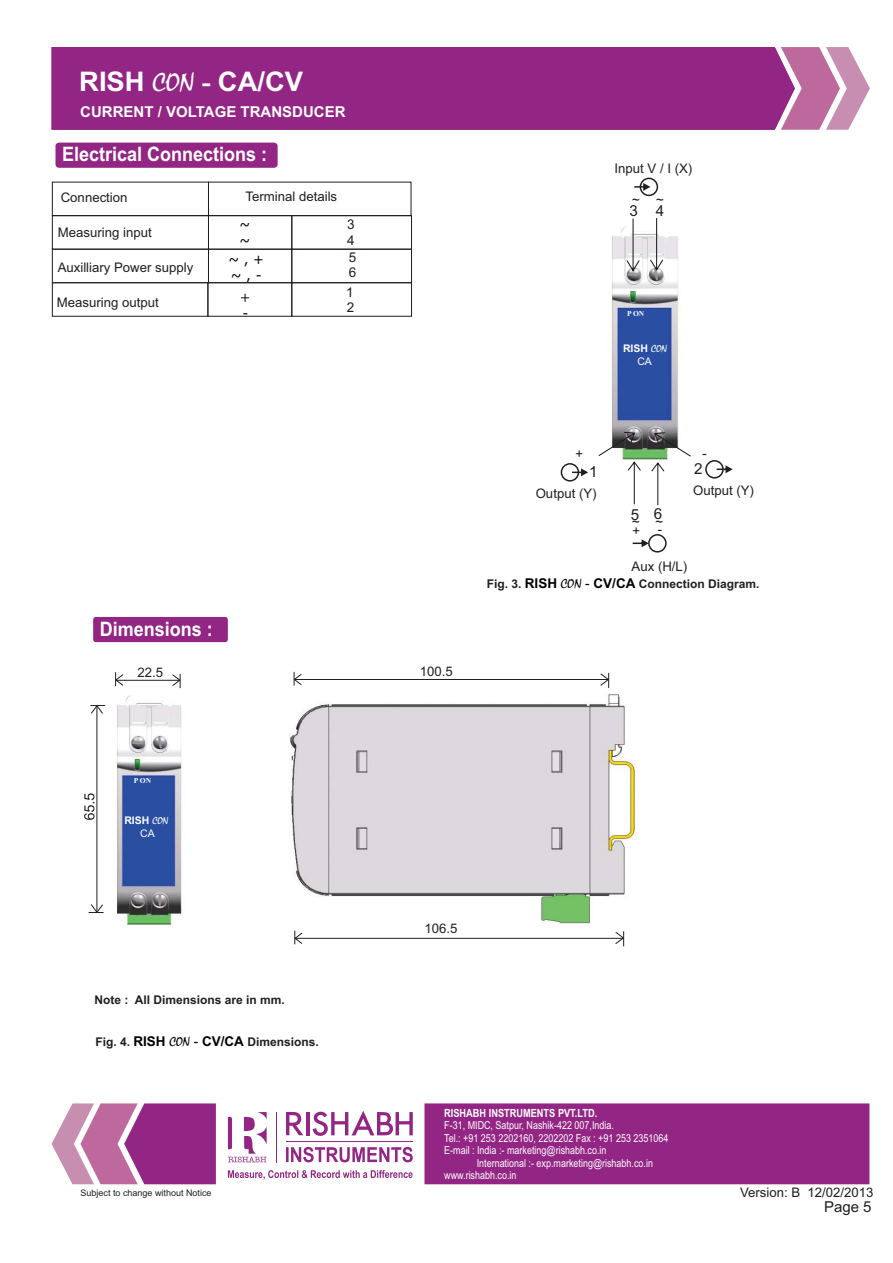
<style>
.page{position:relative;width:893px;height:1263px;background:#fff}
.page>*{position:absolute;margin:0;border:0;box-sizing:border-box;transform-origin:0 0}
.t1{font:700 27px "Arial";color:#fff}
.t2{font:700 19.95px "Arial";color:#fff;scale:.9 1}
.t3{font:15.15px "Arial";color:#221e1f}
.t4{font:700 15px "Arial";color:#fff}
.t5{font:15px "Arial";color:#221e1f}
.t6{font:700 13.5px "Arial";color:#010101}
.t7{font:13.5px/15.1px "Arial";color:#221e1f}
.t8{font:13.2px "Arial";color:#221e1f}
.t9{font:13.2px/16px "Verdana";color:#010101}
.t10{font:13.2px "Verdana";color:#221e1f}
.t11{font:700 12px "Arial";color:#221e1f}
.t12{font:700 11.25px "Arial Narrow";color:#fff}
.t13{font:10.95px/12.5px "Arial Narrow";color:#fff}
.t14{font:700 10.5px/12.8px "Arial";color:#fff;text-align:center}
.t15{font:9px "Arial";color:#221e1f}
.t16{font:700 7.5px "Times New Roman";color:#fff}
.s1{font-family:"Mistral";font-weight:400}
.s2{font-family:"Times New Roman"}
.s3{font-weight:400}
</style>
<div class="page">
<svg style="left:795px;top:47px;width:75px;height:83px"></svg>
<svg style="left:52px;top:1103px;width:72px;height:81px"></svg>
<svg style="left:124px;top:1103px;width:745px;height:81px;fill:#932684"></svg>
<div style="left:52px;top:47px;width:743px;height:83px;background:#932684"></div>
<div style="left:52px;top:215px;width:157px;height:34px;border:1px solid #221e1f"></div>
<div style="left:52px;top:249px;width:157px;height:34px;border:1px solid #221e1f"></div>
<div style="left:208px;top:215px;width:84px;height:34px;border:1px solid #221e1f"></div>
<div style="left:208px;top:249px;width:84px;height:34px;border:1px solid #221e1f"></div>
<div style="left:292px;top:215px;width:120px;height:34px;border:1px solid #221e1f"></div>
<div style="left:292px;top:249px;width:120px;height:34px;border:1px solid #221e1f"></div>
<div style="left:640px;top:178px;width:18px;height:18px;border:2px solid #221e1f;border-radius:50%"></div>
<svg style="left:634px;top:183px;width:16px;height:8px"></svg>
<div style="left:561px;top:463px;width:18px;height:19px;border:2px solid #221e1f;border-radius:50%"></div>
<svg style="left:572px;top:468px;width:16px;height:8px"></svg>
<img style="left:612px;top:227px;width:67px;height:233px">
<div style="left:648px;top:534px;width:19px;height:18px;border:2px solid #221e1f;border-radius:50%"></div>
<svg style="left:633px;top:539px;width:16px;height:8px"></svg>
<div style="left:705px;top:460px;width:19px;height:18px;border:2px solid #221e1f;border-radius:50%"></div>
<svg style="left:717px;top:465px;width:16px;height:8px"></svg>
<svg style="left:650px;top:432px;width:41px;height:74px"></svg>
<svg style="left:598px;top:431px;width:44px;height:74px"></svg>
<svg style="left:625px;top:218px;width:16px;height:55px"></svg>
<svg style="left:649px;top:218px;width:15px;height:54px"></svg>
<img style="left:116px;top:695px;width:66px;height:231px">
<hr style="left:117px;top:680px;width:62px;height:1px;background:#221e1f">
<hr style="left:97px;top:706px;width:1px;height:206px;background:#221e1f">
<svg style="left:171px;top:674px;width:10px;height:14px"></svg>
<svg style="left:89px;top:903px;width:15px;height:10px"></svg>
<svg style="left:90px;top:705px;width:15px;height:9px"></svg>
<svg style="left:115px;top:672px;width:9px;height:14px"></svg>
<hr style="left:294px;top:679px;width:315px;height:1px;background:#221e1f">
<svg style="left:600px;top:673px;width:10px;height:15px"></svg>
<svg style="left:293px;top:672px;width:9px;height:14px"></svg>
<img style="left:290px;top:694px;width:346px;height:230px">
<svg style="left:84px;top:793px;width:10px;height:27px"></svg>
<hr style="left:295px;top:938px;width:328px;height:1px;background:#221e1f">
<svg style="left:615px;top:931px;width:10px;height:15px"></svg>
<svg style="left:294px;top:931px;width:9px;height:13px"></svg>
<div style="left:56px;top:143px;width:222px;height:25px;background:#932684"></div>
<div style="left:93px;top:617px;width:135px;height:25px;background:#932684"></div>
<h1 class="t1" style="left:79px;top:63px;width:225px">RISH <span class="s1">CON</span> <span class="s2">-</span> CA/CV</h1>
<h3 class="t4" style="left:80px;top:102px;width:267px">CURRENT / VOLTAGE TRANSDUCER</h3>
<h2 class="t2" style="left:62px;top:141px;width:229px">Electrical Connections :</h2>
<p class="t8" style="left:61px;top:188px;width:68px">Connection</p>
<p class="t8" style="left:246px;top:188px;width:93px">Terminal details</p>
<p class="t7" style="left:347px;top:217px;width:9px">3<br>4</p>
<p class="t9" style="left:239px;top:216px;width:12px">~ ~</p>
<p class="t9" style="left:228px;top:251px;width:37px">~ , + ~ , -</p>
<p class="t8" style="left:58px;top:223px;width:95px">Measuring input</p>
<p class="t8" style="left:58px;top:259px;width:137px">Auxilliary Power supply</p>
<p class="t8" style="left:57px;top:294px;width:103px">Measuring output</p>
<p class="t7" style="left:346px;top:285px;width:10px">1<br>2</p>
<p class="t7" style="left:349px;top:250px;width:9px">5<br>6</p>
<p class="t10" style="left:240px;top:289px;width:12px">+</p>
<p class="t9" style="left:242px;top:304px;width:7px">-</p>
<h2 class="t2" style="left:100px;top:616px;width:127px">Dimensions :</h2>
<p class="t8" style="left:137px;top:664px;width:27px">22.5</p>
<p class="t16" style="left:134px;top:775px;width:19px">P ON</p>
<p class="t14" style="left:124px;top:815px;width:46px">RISH <span class="s1">CON<br></span><span class="s3">CA</span></p>
<p class="t11" style="left:95px;top:992px;width:192px">Note : All Dimensions are in mm.</p>
<p class="t11" style="left:95px;top:1034px;width:36px">Fig. 4.</p>
<p class="t11" style="left:247px;top:1034px;width:73px">Dimensions.</p>
<p class="t6" style="left:133px;top:1032px;width:112px">RISH <span class="s1">CON</span> <span class="s3">-</span> CV/CA</p>
<p class="t15" style="left:81px;top:1187px;width:133px">Subject to change without Notice</p>
<p class="t8" style="left:614px;top:159px;width:79px">Input V / I (X)</p>
<p class="t8" style="left:640px;top:208px;width:9px;rotate:-180deg">~</p>
<p class="t8" style="left:664px;top:208px;width:9px;rotate:-180deg">~</p>
<h3 class="t3" style="left:629px;top:200px;width:36px">3 4</h3>
<p class="t16" style="left:627px;top:308px;width:19px">P ON</p>
<p class="t14" style="left:623px;top:342px;width:46px">RISH <span class="s1">CON<br></span><span class="s3">CA</span></p>
<p class="t8" style="left:583px;top:462px;width:9px;rotate:-180deg">+</p>
<p class="t7" style="left:707px;top:463px;width:6px;rotate:-180deg">-</p>
<h3 class="t3" style="left:589px;top:462px;width:10px">1</h3>
<h3 class="t3" style="left:694px;top:459px;width:10px">2</h3>
<p class="t8" style="left:536px;top:484px;width:62px">Output (Y)</p>
<p class="t8" style="left:693px;top:482px;width:62px">Output (Y)</p>
<h3 class="t3" style="left:631px;top:504px;width:33px">5 6</h3>
<p class="t8" style="left:663px;top:531px;width:33px;rotate:-180deg">~ ~</p>
<p class="t8" style="left:640px;top:539px;width:9px;rotate:-180deg">+</p>
<p class="t8" style="left:662px;top:540px;width:6px;rotate:-180deg">-</p>
<p class="t8" style="left:632px;top:557px;width:57px">Aux (H/L)</p>
<p class="t8" style="left:420px;top:663px;width:35px">100.5</p>
<p class="t6" style="left:525px;top:575px;width:112px">RISH <span class="s1">CON</span> <span class="s3">-</span> CV/CA</p>
<p class="t11" style="left:487px;top:576px;width:36px">Fig. 3.</p>
<p class="t11" style="left:639px;top:576px;width:122px">Connection Diagram.</p>
<p class="t8" style="left:424px;top:920px;width:35px">106.5</p>
<p class="t12" style="left:444px;top:1104px;width:155px">RISHABH INSTRUMENTS PVT.LTD.</p>
<p class="t13" style="left:444px;top:1119px;width:226px">F-31, MIDC, Satpur, Nashik-422 007,India.<br>Tel.: +91 253 2202160, 2202202 Fax : +91 253 2351064<br>E-mail : India :- marketing@rishabh.co.in</p>
<p class="t13" style="left:444px;top:1156px;width:210px;text-indent:32px">International :- exp.marketing@rishabh.co.in www.rishabh.co.in</p>
<p class="t8" style="left:740px;top:1184px;width:135px">Version: B 12/02/2013</p>
<h3 class="t5" style="left:824px;top:1196px;width:49px">Page 5</h3>
</div>
